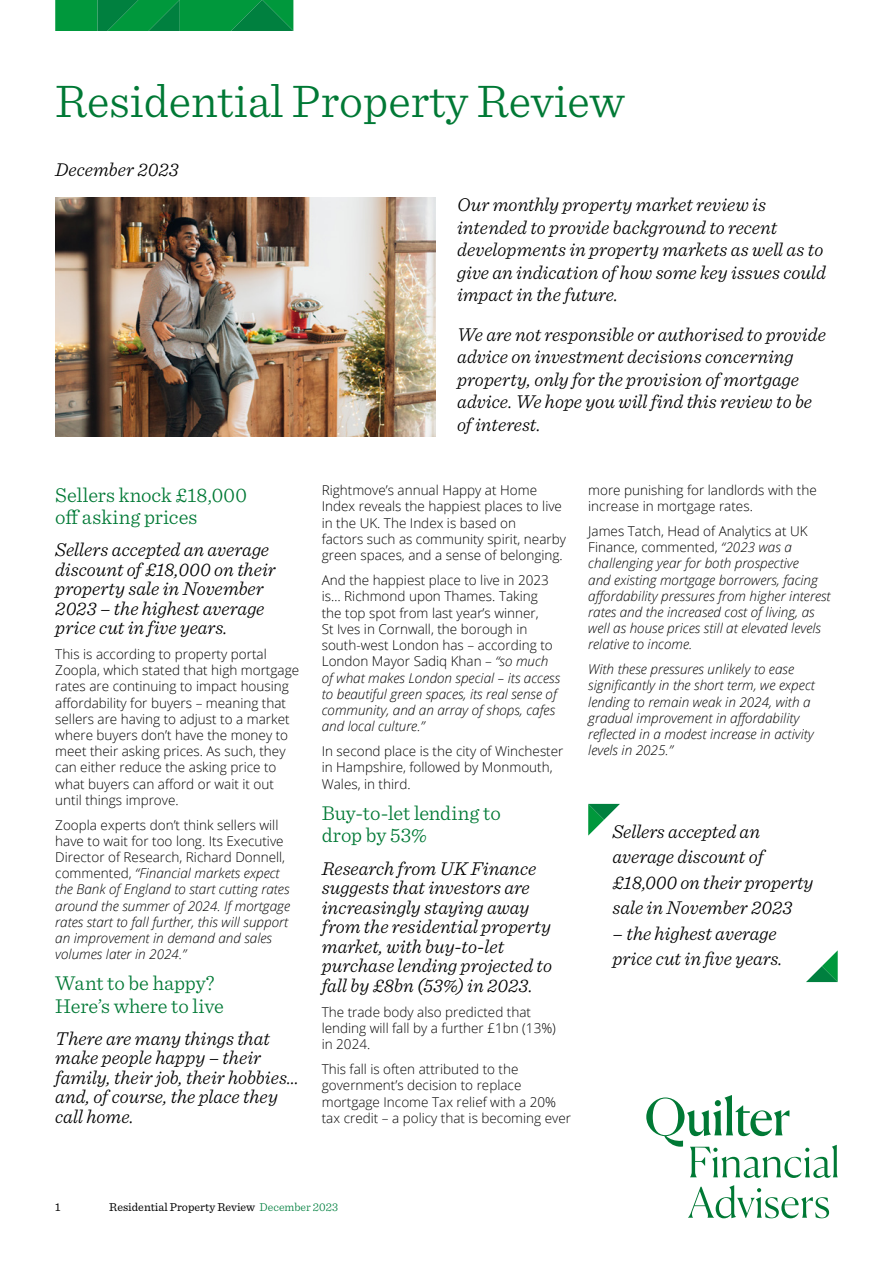
<style>
.page{position:relative;width:893px;height:1263px;background:#fff}
.page>*{position:absolute;margin:0;border:0;box-sizing:border-box;transform-origin:0 0}
.t1{font:300 48px "Sentinel";color:#007935}
.t2{font:300 21px/22.5px "Sentinel";color:#007935}
.t3{font:italic 300 19.5px/19.5px "Sentinel";color:#000}
.t4{font:300 13.5px/16.2px "Open Sans";color:#000}
.t5{font:italic 300 13.5px/16.2px "Open Sans";color:#000}
.t6{font:12px "Sentinel";color:#000}
.s1{font-style:normal}
.s2{font-style:italic}
.s3{font-weight:300;color:#00803f}
</style>
<div class="page">
<svg style="left:55px;top:1px;width:238px;height:30px;background:#01913e"></svg>
<hr style="left:55px;top:0;width:238px;height:1px;background:#00983c">
<svg style="left:646px;top:1095px;width:192px;height:83px"></svg>
<svg style="left:688px;top:1185px;width:141px;height:33px"></svg>
<svg style="left:806px;top:950px;width:32px;height:32px"></svg>
<svg style="left:588px;top:804px;width:32px;height:32px"></svg>
<img style="left:55px;top:198px;width:381px;height:239px">
<h1 class="t1" style="left:55px;top:66px;width:571px">Residential Property Review</h1>
<h3 class="t3" style="left:55px;top:158px;width:125px">December 2023</h3>
<h3 class="t3" style="left:457px;top:192px;width:370px;line-height:22.5px">Our monthly property market review is intended to provide background to recent developments in property markets as well as to give an indication of how some key issues could impact in the future.</h3>
<h3 class="t3" style="left:457px;top:322px;width:370px;line-height:22.5px">We are not responsible or authorised to provide advice on investment decisions concerning property, only for the provision of mortgage advice. We hope you will find this review to be of interest.</h3>
<h2 class="t2" style="left:55px;top:482px;width:193px">Sellers knock £18,000 off asking prices</h2>
<h3 class="t3" style="left:55px;top:539px;width:222px">Sellers accepted an average discount of £18,000 on their property sale in November<br>2023 – the highest average price cut in five years.</h3>
<p class="t4" style="left:55px;top:646px;width:245px">This is according to property portal Zoopla, which stated that high mortgage rates are continuing to impact housing affordability for buyers – meaning that sellers are having to adjust to a market where buyers don’t have the money to meet their asking prices. As such, they can either reduce the asking price to what buyers can afford or wait it out until things improve.</p>
<p class="t5" style="left:55px;top:816px;width:236px"><span class="s1">Zoopla experts don’t think sellers will have to wait for too long. Its Executive Director of Research, Richard Donnell, commented,</span> “Financial markets expect the Bank of England to start cutting rates around the summer of 2024. If mortgage rates start to fall further, this will support an improvement in demand and sales volumes later in 2024.”</p>
<h2 class="t2" style="left:55px;top:970px;width:170px">Want to be happy?<br>Here’s where to live</h2>
<h3 class="t3" style="left:55px;top:1027px;width:245px">There are many things that make people happy – their family, their job, their hobbies… and, of course, the place they call home.</h3>
<p class="t4" style="left:322px;top:482px;width:246px">Rightmove’s annual Happy at Home Index reveals the happiest places to live in the UK. The Index is based on<br>factors such as community spirit, nearby green spaces, and a sense of belonging.</p>
<p class="t4" style="left:322px;top:572px;width:240px">And the happiest place to live in 2023 is… Richmond upon Thames. Taking the top spot from last year’s winner,<br>St Ives in Cornwall, the borough in south-west London has – according to London Mayor Sadiq Khan – <span class="s2">“so much of what makes London special – its access to beautiful green spaces, its real sense of community, and an array of shops, cafes and local culture.”</span></p>
<p class="t4" style="left:322px;top:743px;width:243px">In second place is the city of Winchester in Hampshire, followed by Monmouth,<br>Wales, in third.</p>
<h2 class="t2" style="left:322px;top:800px;width:181px">Buy-to-let lending to drop by 53%</h2>
<h3 class="t3" style="left:322px;top:857px;width:232px">Research from UK Finance suggests that investors are increasingly staying away from the residential property market, with buy-to-let purchase lending projected to fall by £8bn (53%) in 2023.</h3>
<p class="t4" style="left:322px;top:1003px;width:236px">The trade body also predicted that lending will fall by a further £1bn (13%) in 2024.</p>
<p class="t4" style="left:322px;top:1061px;width:251px">This fall is often attributed to the government’s decision to replace mortgage Income Tax relief with a 20% tax credit – a policy that is becoming ever</p>
<p class="t4" style="left:588px;top:482px;width:230px">more punishing for landlords with the increase in mortgage rates.</p>
<p class="t5" style="left:588px;top:522px;width:244px"><span class="s1">James Tatch, Head of Analytics at UK Finance, commented,</span> “2023 was a challenging year for both prospective<br>and existing mortgage borrowers, facing affordability pressures from higher interest rates and the increased cost of living, as well as house prices still at elevated levels relative to income.</p>
<p class="t5" style="left:588px;top:661px;width:228px">With these pressures unlikely to ease significantly in the short term, we expect lending to remain weak in 2024, with a gradual improvement in affordability reflected in a modest increase in activity levels in 2025.”</p>
<h3 class="t3" style="left:612px;top:817px;width:202px;line-height:25.5px">Sellers accepted an average discount of £18,000 on their property sale in November 2023</h3>
<h3 class="t3" style="left:612px;top:919px;width:171px;line-height:25.5px">– the highest average price cut in five years.</h3>
<p class="t6" style="left:55px;top:1198px;width:7px">1</p>
<p class="t6" style="left:109px;top:1198px;width:230px">Residential Property Review <span class="s3">December 2023</span></p>
</div>
